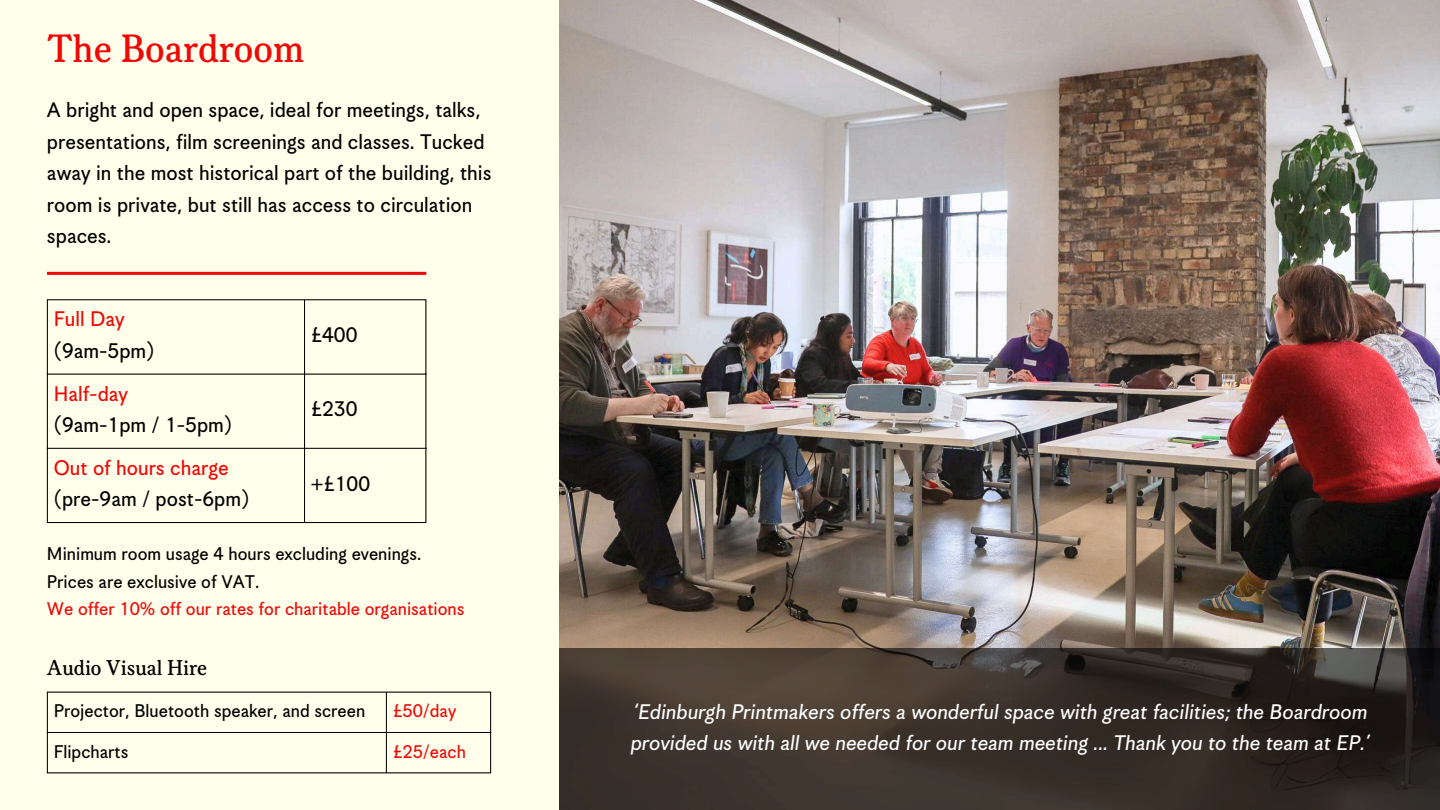
<style>
.page{position:relative;width:1440px;height:810px;background:#ffffeb}
.page>*{position:absolute;margin:0;border:0;box-sizing:border-box;transform-origin:0 0}
.t1{font:42.4px "Korpus B";color:#ef0808}
.t2{font:23px/31.5px "Korpus Grotesk C";color:#000}
.t3{font:23px/31.5px "Korpus Grotesk C8";color:#fff}
.t4{font:23px "Korpus Grotesk C";color:#ef0808}
.t5{font:23px "Korpus B";color:#000}
.t6{font:20px/27.8px "Korpus Grotesk C";color:#000}
.t7{font:20px "Korpus Grotesk C";color:#ef0808}
</style>
<div class="page">
<img style="left:559px;top:0;width:881px;height:648px">
<hr style="left:47px;top:272px;width:379px;height:3px;background:#ef0808">
<hr style="left:47px;top:300px;width:1px;height:222px;background:#000">
<hr style="left:304px;top:300px;width:1px;height:222px;background:#000">
<hr style="left:426px;top:300px;width:1px;height:222px;background:#000">
<hr style="left:47px;top:299px;width:379px;height:1px;background:#000">
<hr style="left:47px;top:374px;width:379px;height:1px;background:#000">
<hr style="left:47px;top:448px;width:379px;height:1px;background:#000">
<hr style="left:47px;top:522px;width:379px;height:1px;background:#000">
<svg style="left:559px;top:648px;width:881px;height:162px;background:#39302a"></svg>
<hr style="left:47px;top:692px;width:1px;height:81px;background:#000">
<hr style="left:386px;top:692px;width:1px;height:81px;background:#000">
<hr style="left:490px;top:692px;width:1px;height:81px;background:#000">
<hr style="left:47px;top:692px;width:444px;height:1px;background:#000">
<hr style="left:47px;top:732px;width:444px;height:1px;background:#000">
<hr style="left:47px;top:773px;width:444px;height:1px;background:#000">
<h1 class="t1" style="left:47px;top:30px;width:259px">The Boardroom</h1>
<p class="t2" style="left:47px;top:96px;width:446px">A bright and open space, ideal for meetings, talks, presentations, film screenings and classes. Tucked away in the most historical part of the building, this room is private, but still has access to circulation spaces.</p>
<p class="t4" style="left:54px;top:309px;width:72px">Full Day</p>
<p class="t2" style="left:54px;top:336px;width:102px">(9am-5pm)</p>
<p class="t4" style="left:54px;top:383px;width:76px">Half-day</p>
<p class="t2" style="left:54px;top:411px;width:180px">(9am-1pm / 1-5pm)</p>
<p class="t4" style="left:54px;top:458px;width:176px">Out of hours charge</p>
<p class="t2" style="left:54px;top:485px;width:197px">(pre-9am / post-6pm)</p>
<p class="t2" style="left:311px;top:321px;width:48px">£400</p>
<p class="t2" style="left:311px;top:395px;width:48px">£230</p>
<p class="t2" style="left:311px;top:469px;width:61px">+£100</p>
<p class="t6" style="left:47px;top:541px;width:376px">Minimum room usage 4 hours excluding evenings.<br>Prices are exclusive of VAT.</p>
<p class="t7" style="left:47px;top:600px;width:419px">We offer 10% off our rates for charitable organisations</p>
<p class="t5" style="left:47px;top:658px;width:162px">Audio Visual Hire</p>
<p class="t6" style="left:54px;top:698px;width:313px">Projector, Bluetooth speaker, and screen</p>
<p class="t7" style="left:393px;top:702px;width:65px">£50/day</p>
<p class="t6" style="left:54px;top:739px;width:76px">Flipcharts</p>
<p class="t7" style="left:393px;top:743px;width:75px">£25/each</p>
<p class="t3" style="left:630px;top:697px;width:741px">‘Edinburgh Printmakers offers a wonderful space with great facilities; the Boardroom provided us with all we needed for our team meeting ... Thank you to the team at EP.’</p>
</div>
